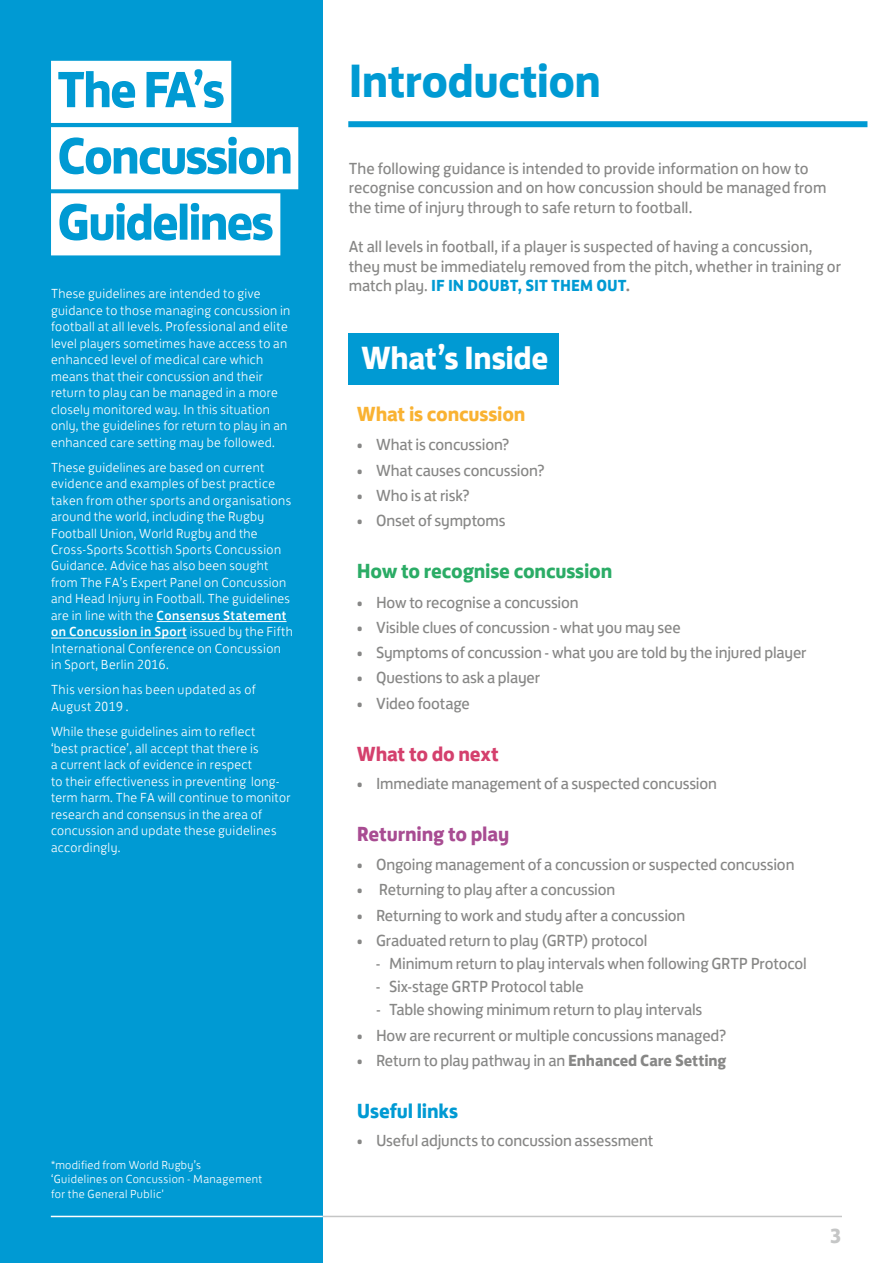
<style>
.page{position:relative;width:893px;height:1263px;background:#fff}
.page>*{position:absolute;margin:0;border:0;box-sizing:border-box;transform-origin:0 0}
.t1{font:700 48px "FS Jack";letter-spacing:-.015em;color:#009ad3}
.t2{font:700 33px "FS Jack";letter-spacing:-.01em;color:#fff}
.t3{font:700 21px "FS Jack";letter-spacing:-.01em;color:#2bac66}
.t4{font:700 21px "FS Jack";letter-spacing:-.01em;color:#f9b232}
.t5{font:700 21px "FS Jack";letter-spacing:-.01em;color:#a84c92}
.t6{font:700 21px "FS Jack";letter-spacing:-.01em;color:#d4406d}
.t7{font:700 21px "FS Jack";letter-spacing:-.01em;color:#009ad3}
.t8{font:700 21px "FS Jack";color:#c5c6c6}
.t9{font:16.5px/19.5px "FS Jack";letter-spacing:-.005em;color:#878786}
.t10{font:300 13.5px/16.5px "FS Jack";letter-spacing:.02em;color:#fff}
.t11{font:300 12px/14.5px "FS Jack";letter-spacing:.035em;color:#fff}
.s1{font-weight:500}
.s2{font-weight:700;color:#009ad3}
.s3{font-weight:700}
</style>
<div class="page">
<div style="left:0;top:0;width:323px;height:1263px;background:#009ad3"></div>
<hr style="left:323px;top:1216px;width:519px;height:1px;background:#c5c6c6">
<hr style="left:51px;top:1216px;width:272px;height:1px;background:#fff">
<hr style="left:51px;top:638px;width:136px;height:1px;background:#fff">
<hr style="left:157px;top:621px;width:130px;height:1px;background:#fff">
<div style="left:348px;top:121px;width:519px;height:6px;background:#009ad3"></div>
<div style="left:348px;top:333px;width:211px;height:51px;background:#009ad3"></div>
<svg style="left:51px;top:61px;width:247px;height:194px"></svg>
<p class="t10" style="left:51px;top:284px;width:241px">These guidelines are intended to give guidance to those managing concussion in football at all levels. Professional and elite level players sometimes have access to an enhanced level of medical care which means that their concussion and their return to play can be managed in a more closely monitored way. In this situation only, the guidelines for return to play in an enhanced care setting may be followed.</p>
<p class="t10" style="left:51px;top:457px;width:243px">These guidelines are based on current evidence and examples of best practice taken from other sports and organisations around the world, including the Rugby Football Union, World Rugby and the Cross-Sports Scottish Sports Concussion Guidance. Advice has also been sought from The FA’s Expert Panel on Concussion and Head Injury in Football. The guidelines are in line with the <span class="s1">Consensus Statement on Concussion in Sport</span> issued by the Fifth International Conference on Concussion in Sport, Berlin 2016.</p>
<p class="t10" style="left:51px;top:679px;width:206px;line-height:17.1px">This version has been updated as of<br>August 2019 .</p>
<p class="t10" style="left:51px;top:722px;width:241px">While these guidelines aim to reflect<br>‘best practice’, all accept that there is<br>a current lack of evidence in respect<br>to their effectiveness in preventing long&shy;term harm. The FA will continue to monitor research and consensus in the area of concussion and update these guidelines accordingly.</p>
<p class="t11" style="left:51px;top:1156px;width:213px">*modified from World Rugby’s<br>‘Guidelines on Concussion - Management for the General Public'</p>
<h1 class="t1" style="left:348px;top:40px;width:254px">Introduction</h1>
<p class="t9" style="left:349px;top:157px;width:479px">The following guidance is intended to provide information on how to recognise concussion and on how concussion should be managed from the time of injury through to safe return to football.</p>
<p class="t9" style="left:349px;top:235px;width:494px">At all levels in football, if a player is suspected of having a concussion, they must be immediately removed from the pitch, whether in training or match play. <span class="s2">IF IN DOUBT, SIT THEM OUT</span><span class="s3">.</span></p>
<h2 class="t2" style="left:361px;top:330px;width:189px">What’s Inside</h2>
<h3 class="t4" style="left:357px;top:396px;width:170px">What is concussion</h3>
<p class="t9" style="left:357px;top:434px;width:154px">• What is concussion?</p>
<p class="t9" style="left:357px;top:459px;width:189px">• What causes concussion?</p>
<p class="t9" style="left:357px;top:484px;width:114px">• Who is at risk?</p>
<p class="t9" style="left:357px;top:509px;width:150px">• Onset of symptoms</p>
<h3 class="t3" style="left:357px;top:553px;width:257px">How to recognise concussion</h3>
<p class="t9" style="left:357px;top:591px;width:223px">• How to recognise a concussion</p>
<p class="t9" style="left:357px;top:616px;width:326px">• Visible clues of concussion - what you may see</p>
<p class="t9" style="left:357px;top:641px;width:451px">• Symptoms of concussion - what you are told by the injured player</p>
<p class="t9" style="left:357px;top:667px;width:185px">• Questions to ask a player</p>
<p class="t9" style="left:357px;top:692px;width:115px">• Video footage</p>
<h3 class="t6" style="left:357px;top:736px;width:144px">What to do next</h3>
<p class="t9" style="left:357px;top:772px;width:362px">• Immediate management of a suspected concussion</p>
<h3 class="t5" style="left:357px;top:816px;width:154px">Returning to play</h3>
<p class="t9" style="left:357px;top:853px;width:439px">• Ongoing management of a concussion or suspected concussion</p>
<p class="t9" style="left:357px;top:879px;width:260px">• Returning to play after a concussion</p>
<p class="t9" style="left:357px;top:904px;width:330px">• Returning to work and study after a concussion</p>
<p class="t9" style="left:357px;top:929px;width:292px">• Graduated return to play (GRTP) protocol</p>
<p class="t9" style="left:376px;top:952px;width:432px">- Minimum return to play intervals when following GRTP Protocol</p>
<p class="t9" style="left:376px;top:975px;width:209px">- Six-stage GRTP Protocol table</p>
<p class="t9" style="left:376px;top:998px;width:328px">- Table showing minimum return to play intervals</p>
<p class="t9" style="left:357px;top:1024px;width:371px">• How are recurrent or multiple concussions managed?</p>
<p class="t9" style="left:357px;top:1049px;width:371px">• Return to play pathway in an <span class="s3">Enhanced Care Setting</span></p>
<h3 class="t7" style="left:357px;top:1093px;width:103px">Useful links</h3>
<p class="t9" style="left:357px;top:1129px;width:298px">• Useful adjuncts to concussion assessment</p>
<h3 class="t8" style="left:830px;top:1218px;width:14px">3</h3>
</div>
